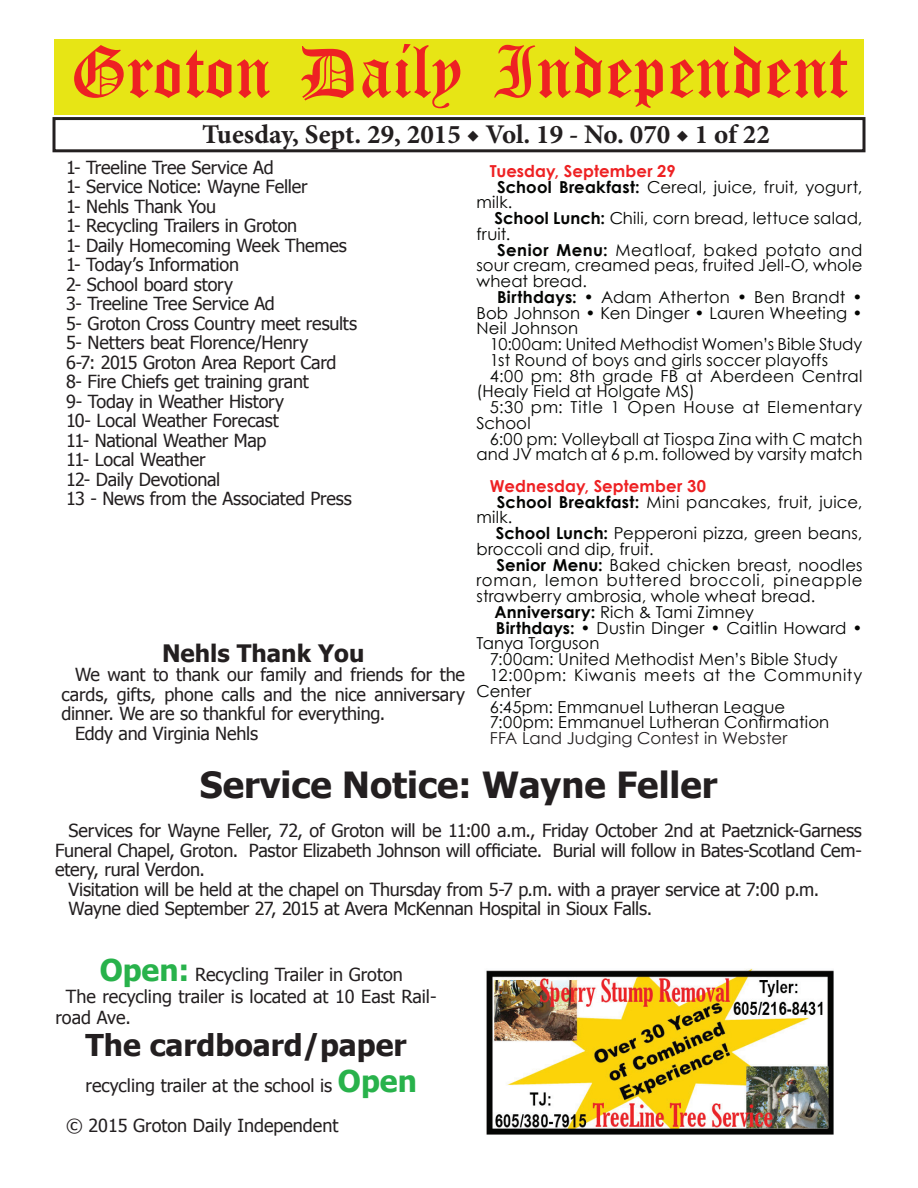
<style>
.page{position:relative;width:918px;height:1188px;background:#fff}
.page>*{position:absolute;margin:0;border:0;box-sizing:border-box;transform-origin:0 0}
.t1{font:54px "Old English Five";color:#ee2123}
.t2{font:700 36px "Tahoma";color:#231f20}
.t3{font:700 30px "Tahoma";color:#231f20}
.t4{font:700 27px "Minion Pro";color:#231f20}
.t5{font:700 24px "Tahoma";color:#231f20}
.t6{font:18px/19.5px "Tahoma";letter-spacing:-.01em;color:#231f20}
.t7{font:16.5px "Century Gothic";letter-spacing:.01em;color:#040503}
.t8{font:700 16.5px "Century Gothic";letter-spacing:.005em;color:#ee2123}
.t9{font:16.5px "Century Gothic";letter-spacing:.045em;color:#040503}
.t10{font:16.5px "Century Gothic";letter-spacing:.035em;color:#040503}
.t11{font:16.5px "Century Gothic";letter-spacing:.04em;color:#040503}
.t12{font:16.5px "Century Gothic";letter-spacing:.005em;color:#231f20}
.s1{font-weight:700}
.s2{font-weight:700;font-size:30px;color:#28b24b}
</style>
<div class="page">
<div style="left:52px;top:117px;width:814px;height:35px;border:3px solid #231f20"></div>
<div style="left:54px;top:40px;width:810px;height:75px;background:#e7e515"></div>
<img style="left:486px;top:969px;width:348px;height:165px">
<h1 class="t1" style="left:70px;top:47px;width:779px">Groton Daily Independent</h1>
<h3 class="t4" style="left:202px;top:116px;width:569px">Tuesday, Sept. 29, 2015 ◆ Vol. 19 - No. 070 ◆ 1 of 22</h3>
<p class="t6" style="left:66px;top:157px;width:293px">1- Treeline Tree Service Ad<br>1- Service Notice: Wayne Feller<br>1- Nehls Thank You<br>1- Recycling Trailers in Groton<br>1- Daily Homecoming Week Themes<br>1- Today’s Information<br>2- School board story<br>3- Treeline Tree Service Ad<br>5- Groton Cross Country meet results<br>5- Netters beat Florence/Henry<br>6-7: 2015 Groton Area Report Card<br>8- Fire Chiefs get training grant<br>9- Today in Weather History<br>10- Local Weather Forecast<br>11- National Weather Map<br>11- Local Weather<br>12- Daily Devotional<br>13 - News from the Associated Press</p>
<p class="t8" style="left:490px;top:160px;width:187px">Tuesday, September 29</p>
<p class="t7" style="left:497px;top:177px;width:367px"><span class="s1">School Breakfast:</span> Cereal, juice, fruit, yogurt,</p>
<p class="t7" style="left:476px;top:192px;width:37px">milk.</p>
<p class="t7" style="left:494px;top:208px;width:370px"><span class="s1">School Lunch:</span> Chili, corn bread, lettuce salad,</p>
<p class="t7" style="left:476px;top:224px;width:36px">fruit.</p>
<p class="t7" style="left:497px;top:240px;width:367px"><span class="s1">Senior Menu:</span> Meatloaf, baked potato and</p>
<p class="t7" style="left:476px;top:255px;width:388px">sour cream, creamed peas, fruited Jell-O, whole</p>
<p class="t7" style="left:476px;top:271px;width:112px">wheat bread.</p>
<p class="t7" style="left:497px;top:287px;width:367px"><span class="s1">Birthdays:</span> • Adam Atherton • Ben Brandt •</p>
<p class="t7" style="left:476px;top:303px;width:387px">Bob Johnson • Ken Dinger • Lauren Wheeting •</p>
<p class="t7" style="left:476px;top:318px;width:103px">Neil Johnson</p>
<p class="t7" style="left:490px;top:334px;width:374px">10:00am: United Methodist Women’s Bible Study</p>
<p class="t7" style="left:490px;top:350px;width:340px">1st Round of boys and girls soccer playoffs</p>
<p class="t7" style="left:490px;top:366px;width:374px">4:00 pm: 8th grade FB at Aberdeen Central</p>
<p class="t7" style="left:476px;top:381px;width:220px">(Healy Field at Holgate MS)</p>
<p class="t10" style="left:490px;top:397px;width:374px">5:30 pm: Title 1 Open House at Elementary</p>
<p class="t7" style="left:476px;top:413px;width:56px">School</p>
<p class="t7" style="left:490px;top:429px;width:374px">6:00 pm: Volleyball at Tiospa Zina with C match</p>
<p class="t7" style="left:476px;top:444px;width:387px">and JV match at 6 p.m. followed by varsity match</p>
<p class="t8" style="left:490px;top:476px;width:218px">Wednesday, September 30</p>
<p class="t7" style="left:497px;top:492px;width:367px"><span class="s1">School Breakfast:</span> Mini pancakes, fruit, juice,</p>
<p class="t7" style="left:476px;top:507px;width:37px">milk.</p>
<p class="t7" style="left:496px;top:523px;width:368px"><span class="s1">School Lunch:</span> Pepperoni pizza, green beans,</p>
<p class="t7" style="left:476px;top:539px;width:179px">broccoli and dip, fruit.</p>
<p class="t7" style="left:496px;top:555px;width:367px"><span class="s1">Senior Menu:</span> Baked chicken breast, noodles</p>
<p class="t9" style="left:476px;top:570px;width:388px">roman, lemon buttered broccoli, pineapple</p>
<p class="t7" style="left:476px;top:586px;width:341px">strawberry ambrosia, whole wheat bread.</p>
<p class="t7" style="left:495px;top:602px;width:261px"><span class="s1">Anniversary:</span> Rich &amp; Tami Zimney</p>
<p class="t7" style="left:496px;top:618px;width:368px"><span class="s1">Birthdays:</span> • Dustin Dinger • Caitlin Howard •</p>
<p class="t7" style="left:476px;top:633px;width:125px">Tanya Torguson</p>
<p class="t7" style="left:490px;top:649px;width:349px">7:00am: United Methodist Men’s Bible Study</p>
<p class="t11" style="left:490px;top:665px;width:374px">12:00pm: Kiwanis meets at the Community</p>
<p class="t7" style="left:476px;top:681px;width:57px">Center</p>
<p class="t7" style="left:490px;top:697px;width:297px">6:45pm: Emmanuel Lutheran League</p>
<p class="t7" style="left:490px;top:712px;width:341px">7:00pm: Emmanuel Lutheran Confirmation</p>
<p class="t12" style="left:490px;top:728px;width:299px">FFA Land Judging Contest in Webster</p>
<h3 class="t5" style="left:162px;top:636px;width:204px">Nehls Thank You</h3>
<p class="t6" style="left:75px;top:664px;width:391px">We want to thank our family and friends for the</p>
<p class="t6" style="left:62px;top:684px;width:405px">cards, gifts, phone calls and the nice anniversary</p>
<p class="t6" style="left:62px;top:703px;width:325px">dinner. We are so thankful for everything.</p>
<p class="t6" style="left:75px;top:723px;width:185px">Eddy and Virginia Nehls</p>
<h2 class="t2" style="left:200px;top:760px;width:519px">Service Notice: Wayne Feller</h2>
<p class="t6" style="left:69px;top:820px;width:795px">Services for Wayne Feller, 72, of Groton will be 11:00 a.m., Friday October 2nd at Paetznick-Garness</p>
<p class="t6" style="left:55px;top:839px;width:808px">Funeral Chapel, Groton. Pastor Elizabeth Johnson will officiate. Burial will follow in Bates-Scotland Cem-</p>
<p class="t6" style="left:55px;top:859px;width:151px">etery, rural Verdon.</p>
<p class="t6" style="left:69px;top:878px;width:752px">Visitation will be held at the chapel on Thursday from 5-7 p.m. with a prayer service at 7:00 p.m.</p>
<p class="t6" style="left:69px;top:898px;width:585px">Wayne died September 27, 2015 at Avera McKennan Hospital in Sioux Falls.</p>
<p class="t6" style="left:100px;top:964px;width:305px"><span class="s2">Open:</span> Recycling Trailer in Groton</p>
<p class="t6" style="left:66px;top:986px;width:372px">The recycling trailer is located at 10 East Rail-</p>
<p class="t6" style="left:56px;top:1007px;width:77px">road Ave.</p>
<h3 class="t3" style="left:86px;top:1025px;width:323px">The cardboard/paper</h3>
<p class="t6" style="left:86px;top:1075px;width:333px">recycling trailer at the school is <span class="s2">Open</span></p>
<p class="t6" style="left:66px;top:1115px;width:274px">© 2015 Groton Daily Independent</p>
</div>
